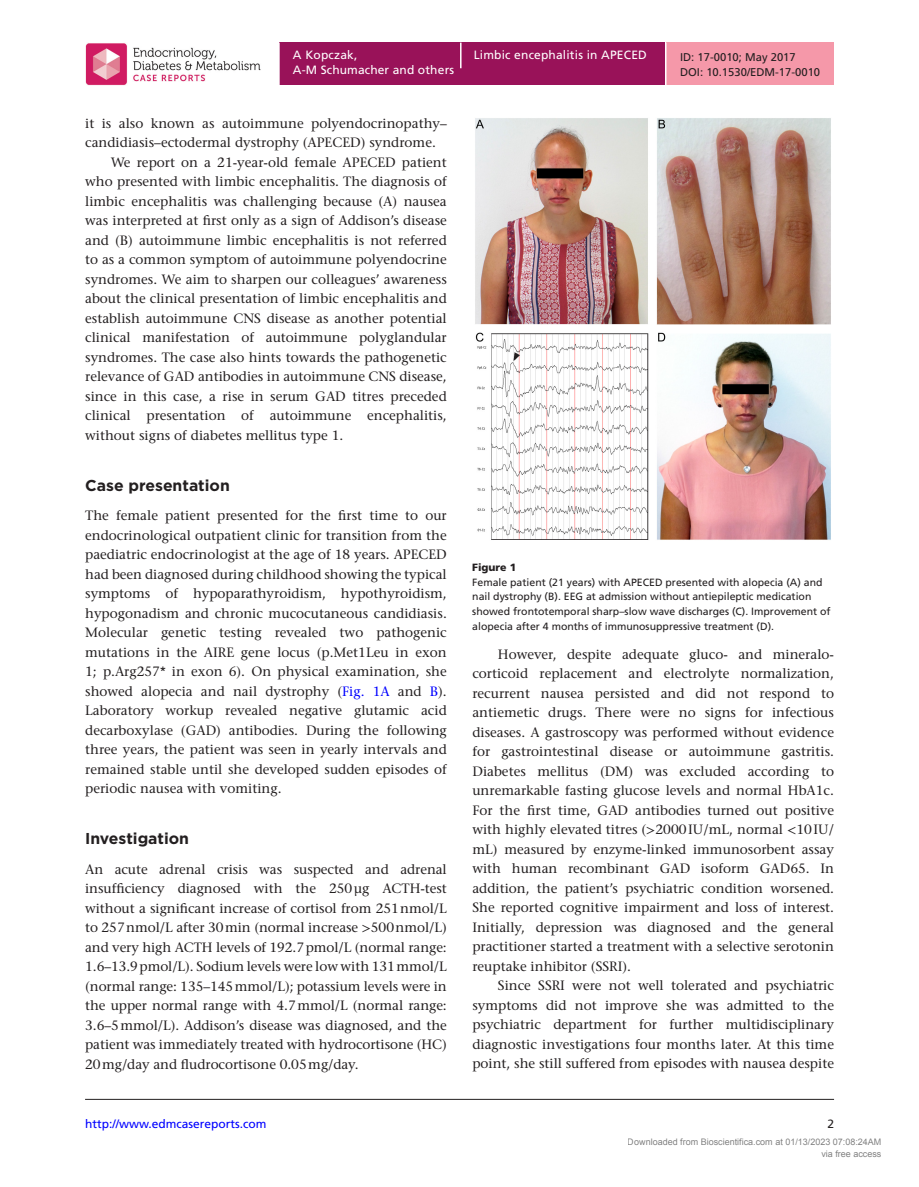
<style>
.page{position:relative;width:919px;height:1187px;background:#fff}
.page>*{position:absolute;margin:0;border:0;box-sizing:border-box;transform-origin:0 0}
.t1{font:700 15.75px "Gotham";color:#231f20}
.TXI{font:500 13.5px/19.5px "Stone Serif Std";color:#231f20;text-align:justify}
.TXT{font:500 13.5px/19.5px "Stone Serif Std";color:#231f20;text-align:justify}
.t2{font:12px/14.7px "Frutiger LT Std";letter-spacing:.015em;color:#fff}
.t3{font:12px "Frutiger LT Std";color:#00f}
.t4{font:12px "Frutiger LT Std";color:#231f20}
.t5{font:11.25px "Frutiger LT Std";color:#231f20}
.FC{font:10.5px/14.7px "Frutiger LT Std";color:#231f20}
.FC-2{font:900 10.5px "Frutiger LT Std";color:#231f20}
.t6{font:9px/12px "Arial";color:rgb(0 0 0/.5);text-align:right}
.s1{color:#00f}
.s2{font-family:"STIX General";font-weight:400}
</style>
<div class="page">
<div style="left:280px;top:43px;width:385px;height:42px;background:#991259"></div>
<div style="left:666px;top:43px;width:167px;height:42px;background:#f598a9"></div>
<svg style="left:460px;top:43px;width:1px;height:25px"></svg>
<img style="left:85px;top:43px;width:176px;height:42px">
<hr style="left:85px;top:1098px;width:749px;height:1px;background:#231f20">
<img style="left:475px;top:118px;width:356px;height:422px">
<p class="t2" style="left:293px;top:48px;width:163px">A Kopczak,<br>A-M Schumacher and others</p>
<p class="t2" style="left:473px;top:48px;width:175px">Limbic encephalitis in APECED</p>
<p class="t5" style="left:680px;top:51px;width:117px">ID: 17-0010; May 2017</p>
<p class="t5" style="left:680px;top:65px;width:142px">DOI: 10.1530/EDM-17-0010</p>
<p class="TXT" style="left:85px;top:113px;width:363px">it is also known as autoimmune polyendocrinopathy– candidiasis–ectodermal dystrophy (APECED) syndrome.</p>
<p class="TXI" style="left:85px;top:152px;width:363px;text-indent:26px">We report on a 21-year-old female APECED patient who presented with limbic encephalitis. The diagnosis of limbic encephalitis was challenging because (A) nausea was interpreted at first only as a sign of Addison’s disease and (B) autoimmune limbic encephalitis is not referred to as a common symptom of autoimmune polyendocrine syndromes. We aim to sharpen our colleagues’ awareness about the clinical presentation of limbic encephalitis and establish autoimmune CNS disease as another potential clinical manifestation of autoimmune polyglandular syndromes. The case also hints towards the pathogenetic relevance of GAD antibodies in autoimmune CNS disease, since in this case, a rise in serum GAD titres preceded clinical presentation of autoimmune encephalitis, without signs of diabetes mellitus type 1.</p>
<h1 class="t1" style="left:85px;top:475px;width:146px">Case presentation</h1>
<p class="TXT" style="left:85px;top:505px;width:363px">The female patient presented for the first time to our endocrinological outpatient clinic for transition from the paediatric endocrinologist at the age of 18 years. APECED had been diagnosed during childhood showing the typical symptoms of hypoparathyroidism, hypothyroidism, hypogonadism and chronic mucocutaneous candidiasis.<br>Molecular genetic testing revealed two pathogenic mutations in the AIRE gene locus (p.Met1Leu in exon 1; p.Arg257* in exon 6). On physical examination, she showed alopecia and nail dystrophy (<span class="s1">Fig. 1A</span> and <span class="s1">B</span>).<br>Laboratory workup revealed negative glutamic acid decarboxylase (GAD) antibodies. During the following three years, the patient was seen in yearly intervals and remained stable until she developed sudden episodes of periodic nausea with vomiting.</p>
<h1 class="t1" style="left:85px;top:828px;width:105px">Investigation</h1>
<p class="TXT" style="left:85px;top:859px;width:363px">An acute adrenal crisis was suspected and adrenal insufficiency diagnosed with the 250µg ACTH-test without a significant increase of cortisol from 251nmol/L to 257nmol/L after 30min (normal increase <span class="s2">&gt;</span>500nmol/L) and very high ACTH levels of 192.7pmol/L (normal range:<br>1.6–13.9pmol/L). Sodium levels were low with 131mmol/L (normal range: 135–145mmol/L); potassium levels were in the upper normal range with 4.7mmol/L (normal range:<br>3.6–5mmol/L). Addison’s disease was diagnosed, and the patient was immediately treated with hydrocortisone (HC)<br>20mg/day and fludrocortisone 0.05mg/day.</p>
<p class="FC-2" style="left:472px;top:561px;width:45px">Figure 1</p>
<p class="FC" style="left:472px;top:574px;width:360px">Female patient (21 years) with APECED presented with alopecia (A) and nail dystrophy (B). EEG at admission without antiepileptic medication showed frontotemporal sharp–slow wave discharges (C). Improvement of alopecia after 4 months of immunosuppressive treatment (D).</p>
<p class="TXI" style="left:472px;top:644px;width:363px;text-indent:26px">However, despite adequate gluco- and mineralo&shy;corticoid replacement and electrolyte normalization, recurrent nausea persisted and did not respond to antiemetic drugs. There were no signs for infectious diseases. A gastroscopy was performed without evidence for gastrointestinal disease or autoimmune gastritis.<br>Diabetes mellitus (DM) was excluded according to unremarkable fasting glucose levels and normal HbA1c.<br>For the first time, GAD antibodies turned out positive with highly elevated titres (<span class="s2">&gt;</span>2000IU/mL, normal <span class="s2">&lt;</span>10IU/ mL) measured by enzyme-linked immunosorbent assay with human recombinant GAD isoform GAD65. In addition, the patient’s psychiatric condition worsened.<br>She reported cognitive impairment and loss of interest.<br>Initially, depression was diagnosed and the general practitioner started a treatment with a selective serotonin reuptake inhibitor (SSRI).</p>
<p class="TXI" style="left:472px;top:975px;width:363px;text-indent:26px">Since SSRI were not well tolerated and psychiatric symptoms did not improve she was admitted to the psychiatric department for further multidisciplinary diagnostic investigations four months later. At this time point, she still suffered from episodes with nausea despite</p>
<p class="t3" style="left:85px;top:1116px;width:183px">http://www.edmcasereports.com</p>
<p class="t4" style="left:827px;top:1116px;width:8px">2</p>
<p class="t6" style="left:627px;top:1135px;width:255px">Downloaded from Bioscientifica.com at 01/13/2023 07:08:24AM via free access</p>
</div>
